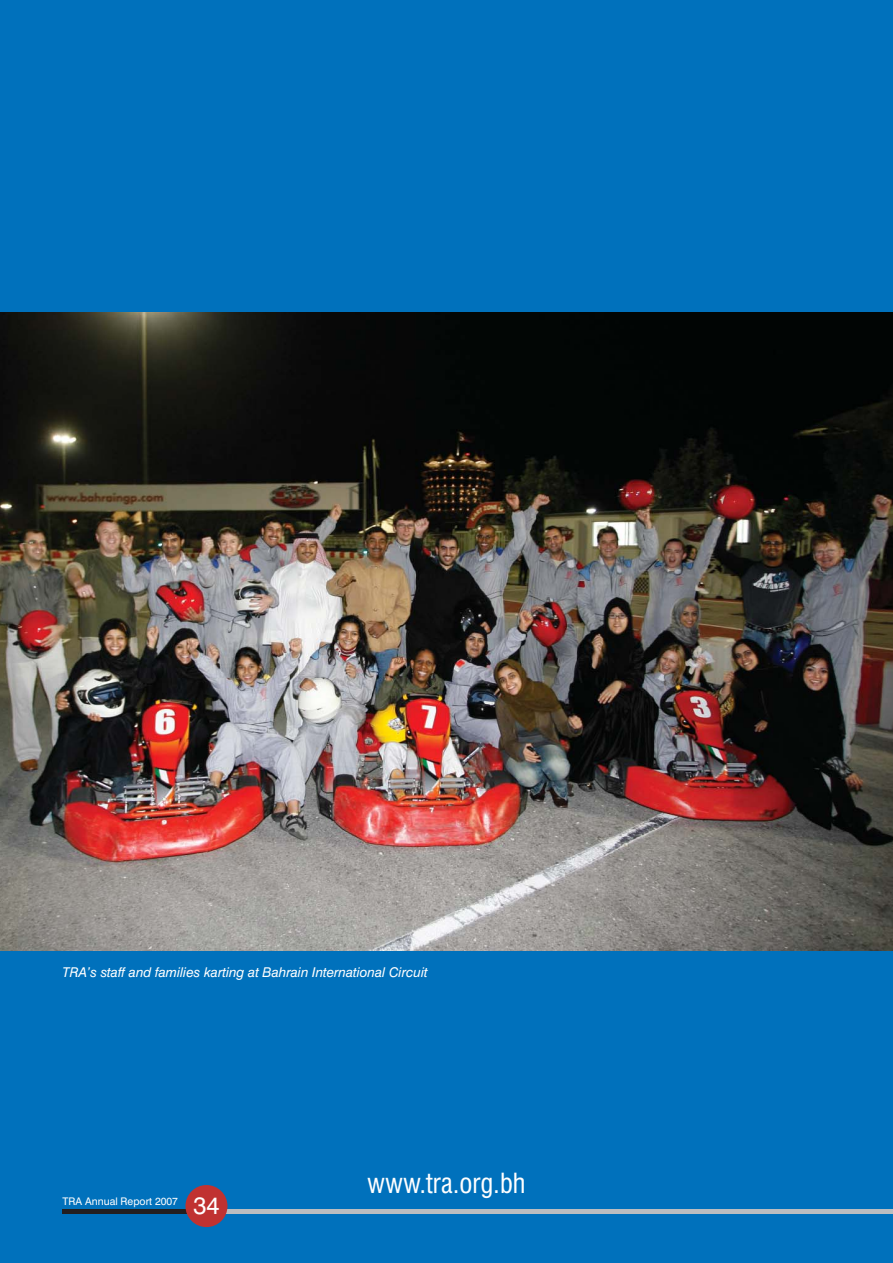
<style>
.page{position:relative;width:893px;height:1263px;background:#0071bc}
.page>*{position:absolute;margin:0;border:0;box-sizing:border-box;transform-origin:0 0}
.t1{font:condensed 27px "Swiss 721 BT";color:#fff}
.t2{font:24px "Swiss 721 BT";color:#fff}
.t3{font:italic 13.5px "Swiss 721 BT";color:#fff}
.t4{font:10.5px "Swiss 721 BT";color:#fff}
</style>
<div class="page">
<div style="left:207px;top:1209px;width:686px;height:5px;background:#bbbdc0"></div>
<img style="left:0;top:313px;width:893px;height:637px">
<div style="left:63px;top:1209px;width:144px;height:5px;background:#231f20"></div>
<div style="left:185px;top:1185px;width:42px;height:42px;background:#c03231;border-radius:50%"></div>
<p class="t3" style="left:63px;top:966px;width:367px">TRA’s staff and families karting at Bahrain International Circuit</p>
<p class="t4" style="left:63px;top:1196px;width:117px">TRA Annual Report 2007</p>
<h2 class="t2" style="left:193px;top:1195px;width:28px">34</h2>
<h1 class="t1" style="left:367px;top:1172px;width:160px">www.tra.org.bh</h1>
</div>
